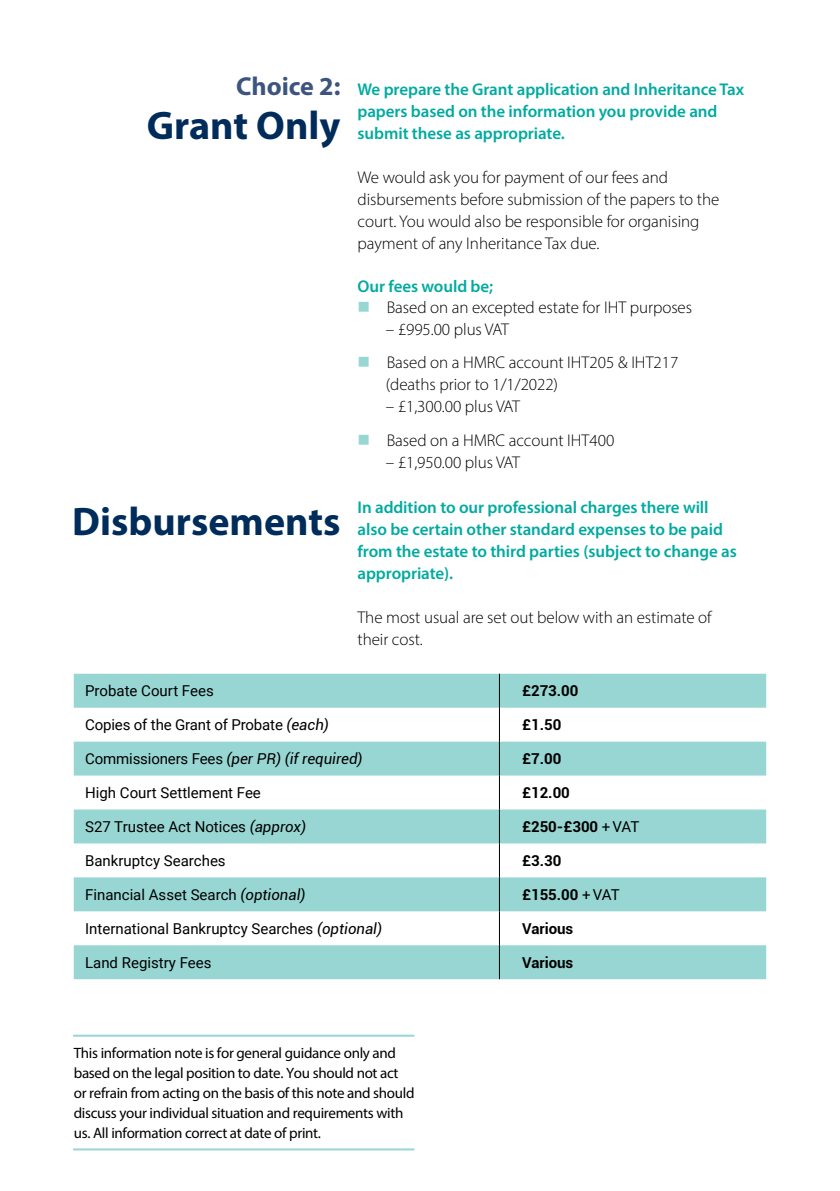
<style>
.page{position:relative;width:840px;height:1191px;background:#fff}
.page>*{position:absolute;margin:0;border:0;box-sizing:border-box;transform-origin:0 0}
.t1{font:700 40px "Myriad Pro";color:#002c5b}
.t2{font:700 26px "Myriad Pro";color:#3d557e}
.t3{font:300 17px/22px "Myriad Pro";letter-spacing:-.005em;color:#000}
.t4{font:600 17px/22px "Myriad Pro";letter-spacing:-.005em;color:#00aaa0}
.t5{font:15px/20px "Myriad Pro";letter-spacing:-.02em;color:#000}
.t6{font:15px "Roboto";color:#000}
.t7{font:700 15px "Roboto";color:#000}
.t8{font:italic 15px "Roboto";color:#000}
.s1{color:#97d6d3}
.s2{font-style:italic}
.s3{font-style:normal}
.s4{font-weight:400}
</style>
<div class="page">
<svg style="left:74px;top:674px;width:691px;height:305px;fill:#97d6d3"></svg>
<hr style="left:498px;top:674px;width:1px;height:33px;background:#000">
<hr style="left:498px;top:707px;width:1px;height:34px;background:#000">
<hr style="left:498px;top:741px;width:1px;height:34px;background:#000">
<hr style="left:498px;top:775px;width:1px;height:34px;background:#000">
<hr style="left:498px;top:809px;width:1px;height:34px;background:#000">
<hr style="left:498px;top:843px;width:1px;height:34px;background:#000">
<hr style="left:498px;top:877px;width:1px;height:34px;background:#000">
<hr style="left:498px;top:911px;width:1px;height:34px;background:#000">
<hr style="left:498px;top:945px;width:1px;height:34px;background:#000">
<hr style="left:74px;top:1148px;width:339px;height:2px;background:#97d6d3">
<hr style="left:74px;top:1034px;width:339px;height:2px;background:#97d6d3">
<h2 class="t2" style="left:236px;top:69px;width:106px">Choice 2:</h2>
<h1 class="t1" style="left:147px;top:99px;width:195px">Grant Only</h1>
<h1 class="t1" style="left:72px;top:495px;width:269px">Disbursements</h1>
<p class="t4" style="left:357px;top:78px;width:388px">We prepare the Grant application and Inheritance Tax papers based on the information you provide and submit these as appropriate.</p>
<p class="t3" style="left:357px;top:166px;width:363px">We would ask you for payment of our fees and disbursements before submission of the papers to the court. You would also be responsible for organising payment of any Inheritance Tax due.</p>
<p class="t4" style="left:357px;top:275px;width:137px">Our fees would be;</p>
<p class="t3" style="left:357px;top:296px;width:336px"><span class="s1">■</span> Based on an excepted estate for IHT purposes</p>
<p class="t3" style="left:386px;top:318px;width:124px">– £995.00 plus VAT</p>
<p class="t3" style="left:386px;top:351px;width:294px;text-indent:-28px"><span class="s1">■</span> Based on a HMRC account IHT205 &amp; IHT217 (deaths prior to 1/1/2022)</p>
<p class="t3" style="left:386px;top:395px;width:136px">– £1,300.00 plus VAT</p>
<p class="t3" style="left:357px;top:429px;width:258px"><span class="s1">■</span> Based on a HMRC account IHT400</p>
<p class="t3" style="left:386px;top:451px;width:136px">– £1,950.00 plus VAT</p>
<p class="t4" style="left:357px;top:496px;width:380px">In addition to our professional charges there will also be certain other standard expenses to be paid from the estate to third parties (subject to change as appropriate).</p>
<p class="t3" style="left:357px;top:606px;width:355px">The most usual are set out below with an estimate of their cost.</p>
<p class="t6" style="left:85px;top:680px;width:130px">Probate Court Fees</p>
<p class="t7" style="left:522px;top:680px;width:58px">£273.00</p>
<p class="t6" style="left:85px;top:714px;width:245px">Copies of the Grant of Probate <span class="s2">(each)</span></p>
<p class="t7" style="left:522px;top:714px;width:41px">£1.50</p>
<p class="t8" style="left:85px;top:748px;width:279px"><span class="s3">Commissioners Fees</span> (per PR) (if required)</p>
<p class="t7" style="left:522px;top:748px;width:41px">£7.00</p>
<p class="t6" style="left:85px;top:782px;width:177px">High Court Settlement Fee</p>
<p class="t7" style="left:522px;top:782px;width:49px">£12.00</p>
<p class="t6" style="left:85px;top:816px;width:222px">S27 Trustee Act Notices <span class="s2">(approx)</span></p>
<p class="t7" style="left:522px;top:816px;width:119px">£250-£300 <span class="s4">+ VAT</span></p>
<p class="t6" style="left:85px;top:850px;width:142px">Bankruptcy Searches</p>
<p class="t7" style="left:522px;top:850px;width:41px">£3.30</p>
<p class="t6" style="left:85px;top:884px;width:222px">Financial Asset Search <span class="s2">(optional)</span></p>
<p class="t7" style="left:522px;top:884px;width:99px">£155.00 <span class="s4">+ VAT</span></p>
<p class="t6" style="left:85px;top:918px;width:298px">International Bankruptcy Searches <span class="s2">(optional)</span></p>
<p class="t7" style="left:522px;top:918px;width:53px">Various</p>
<p class="t6" style="left:85px;top:952px;width:128px">Land Registry Fees</p>
<p class="t7" style="left:522px;top:952px;width:53px">Various</p>
<p class="t5" style="left:74px;top:1043px;width:342px">This information note is for general guidance only and based on the legal position to date. You should not act or refrain from acting on the basis of this note and should discuss your individual situation and requirements with us. All information correct at date of print.</p>
</div>
